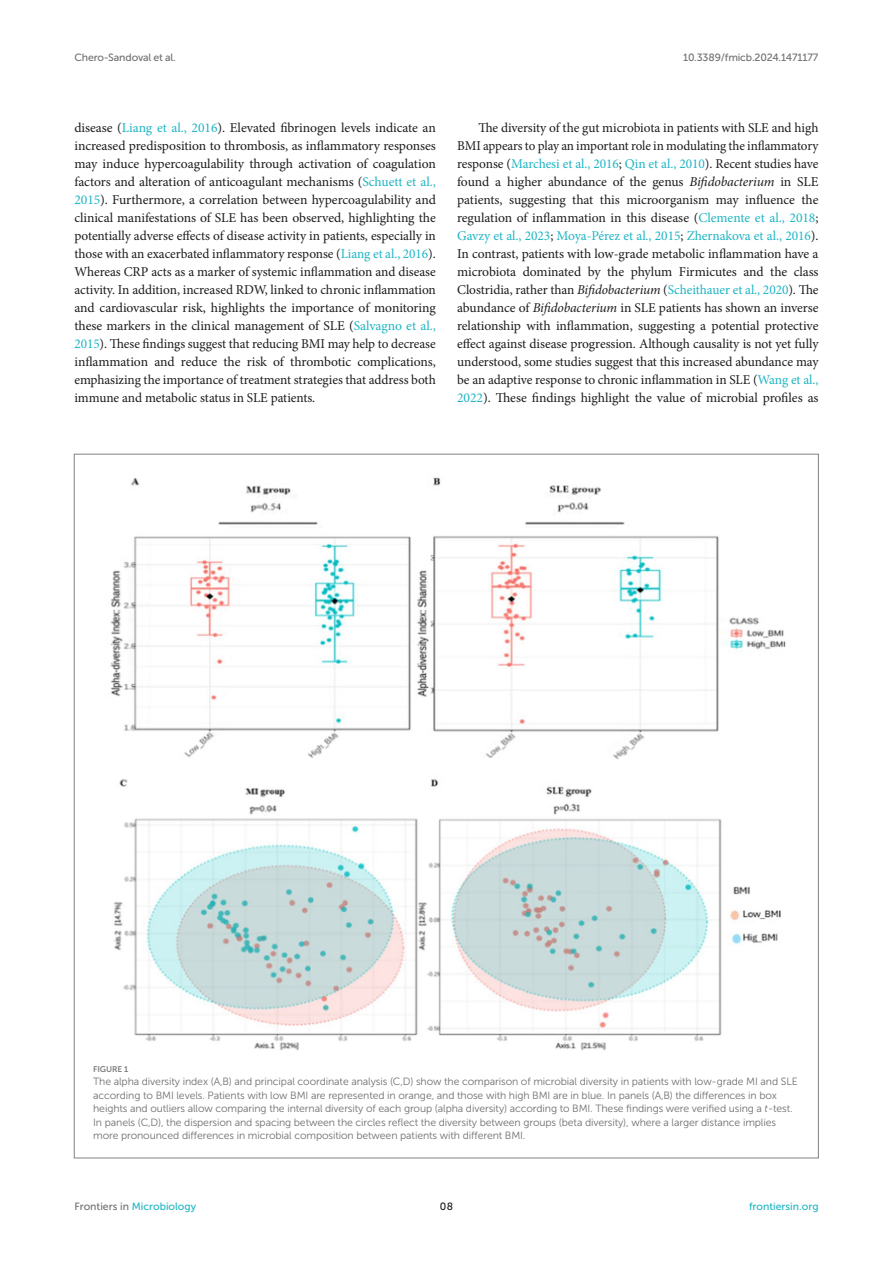
<style>
.page{position:relative;width:893px;height:1263px;background:#fff}
.page>*{position:absolute;margin:0;border:0;box-sizing:border-box;transform-origin:0 0}
.TEXT{font:13.5px/18px "Minion Pro";letter-spacing:-.005em;color:#1b1c1b;text-align:justify}
.FIG_LEG{font:10.5px/13.5px "Museo Sans 300";letter-spacing:-.01em;color:#706f70}
.t1{font:10.5px "Museo Sans 500";letter-spacing:-.015em;color:#706f70}
.t2{font:10.5px "Museo Sans 500";color:#1db5c3}
.t3{font:10.5px "Museo Sans 500";color:#1b1c1b}
.FIG_HD{font:8.25px "Museo Sans 700";letter-spacing:-.01em;color:#7e7f7f}
.s1{color:#1db5c3}
.s2{font-style:italic}
.s3{color:#706f70}
</style>
<div class="page">
<img style="left:110px;top:477px;width:676px;height:574px">
<p class="t1" style="left:74px;top:51px;width:103px">Chero-Sandoval et al.</p>
<p class="t1" style="left:683px;top:51px;width:137px">10.3389/fmicb.2024.1471177</p>
<p class="TEXT" style="left:74px;top:119px;width:363px">disease (<span class="s1">Liang et al., 2016</span>). Elevated fibrinogen levels indicate an increased predisposition to thrombosis, as inflammatory responses may induce hypercoagulability through activation of coagulation factors and alteration of anticoagulant mechanisms (<span class="s1">Schuett et al., 2015</span>). Furthermore, a correlation between hypercoagulability and clinical manifestations of SLE has been observed, highlighting the potentially adverse effects of disease activity in patients, especially in those with an exacerbated inflammatory response (<span class="s1">Liang et al., 2016</span>).<br>Whereas CRP acts as a marker of systemic inflammation and disease activity. In addition, increased RDW, linked to chronic inflammation and cardiovascular risk, highlights the importance of monitoring these markers in the clinical management of SLE (<span class="s1">Salvagno et al., 2015</span>). These findings suggest that reducing BMI may help to decrease inflammation and reduce the risk of thrombotic complications, emphasizing the importance of treatment strategies that address both immune and metabolic status in SLE patients.</p>
<p class="TEXT" style="left:457px;top:119px;width:363px;text-indent:21px">The diversity of the gut microbiota in patients with SLE and high BMI appears to play an important role in modulating the inflammatory response (<span class="s1">Marchesi et al., 2016</span>; <span class="s1">Qin et al., 2010</span>). Recent studies have found a higher abundance of the genus <span class="s2">Bifidobacterium</span> in SLE patients, suggesting that this microorganism may influence the regulation of inflammation in this disease (<span class="s1">Clemente et al., 2018</span>; <span class="s1">Gavzy et al., 2023</span>; <span class="s1">Moya-Pérez et al., 2015</span>; <span class="s1">Zhernakova et al., 2016</span>).<br>In contrast, patients with low-grade metabolic inflammation have a microbiota dominated by the phylum Firmicutes and the class Clostridia, rather than <span class="s2">Bifidobacterium</span> (<span class="s1">Scheithauer et al., 2020</span>). The abundance of <span class="s2">Bifidobacterium</span> in SLE patients has shown an inverse relationship with inflammation, suggesting a potential protective effect against disease progression. Although causality is not yet fully understood, some studies suggest that this increased abundance may be an adaptive response to chronic inflammation in SLE (<span class="s1">Wang et al., 2022</span>). These findings highlight the value of microbial profiles as</p>
<p class="FIG_HD" style="left:93px;top:1064px;width:37px">FIGURE 1</p>
<p class="FIG_LEG" style="left:93px;top:1075px;width:706px">The alpha diversity index (A,B) and principal coordinate analysis (C,D) show the comparison of microbial diversity in patients with low-grade MI and SLE according to BMI levels. Patients with low BMI are represented in orange, and those with high BMI are in blue. In panels (A,B) the differences in box heights and outliers allow comparing the internal diversity of each group (alpha diversity) according to BMI. These findings were verified using a <span class="s2">t</span>-test.<br>In panels (C,D), the dispersion and spacing between the circles reflect the diversity between groups (beta diversity), where a larger distance implies more pronounced differences in microbial composition between patients with different BMI.</p>
<p class="t2" style="left:74px;top:1200px;width:123px"><span class="s3">Frontiers in</span> Microbiology</p>
<p class="t3" style="left:440px;top:1200px;width:15px">08</p>
<p class="t2" style="left:749px;top:1200px;width:71px">frontiersin.org</p>
</div>
